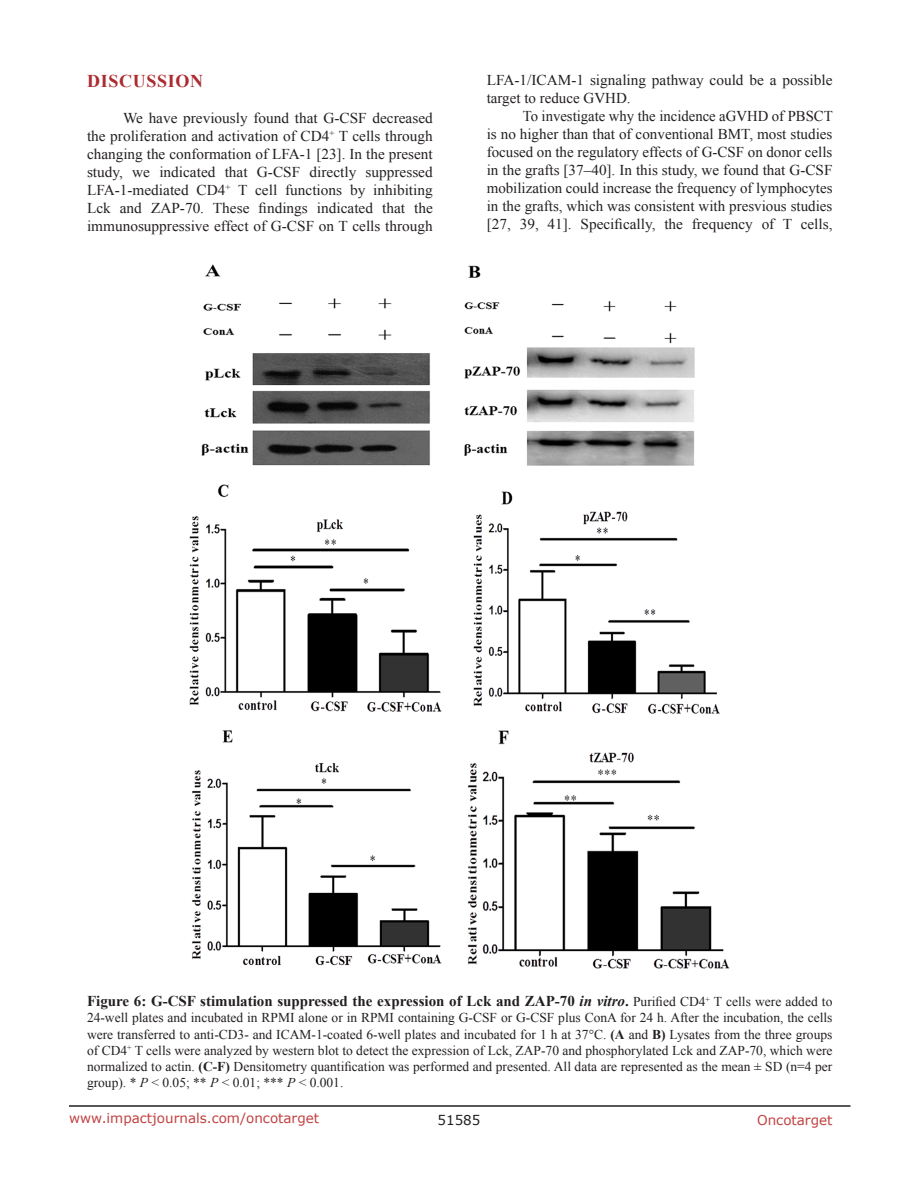
<style>
.page{position:relative;width:918px;height:1188px;background:#fff}
.page>*{position:absolute;margin:0;border:0;box-sizing:border-box;transform-origin:0 0}
.Heading{font:700 18px "Times New Roman";letter-spacing:.035em;color:#ac2b31}
.BodyText{font:15px/18px "Times New Roman";color:#231f20;text-align:justify}
.figuretext{font:700 15px "Times New Roman";color:#231f20}
.figuretext-2{font:13.5px/16.2px "Times New Roman";color:#231f20;text-align:justify}
.t1{font:13.5px "Verdana";color:#c24141}
.t2{font:13.5px "Verdana";color:#231f20}
.s1{font-style:italic}
.s2{font-weight:400;font-size:13.5px}
.s3{font-weight:700}
</style>
<div class="page">
<hr style="left:69px;top:1105px;width:781px;height:2px;background:#231f20">
<img style="left:190px;top:264px;width:540px;height:705px">
<p class="Heading" style="left:87px;top:68px;width:117px">DISCUSSION</p>
<p class="BodyText" style="left:87px;top:109px;width:347px;text-indent:36px">We have previously found that G-CSF decreased the proliferation and activation of CD4<sup>+</sup> T cells through changing the conformation of LFA-1 [23]. In the present study, we indicated that G-CSF directly suppressed LFA-1-mediated CD4<sup>+</sup> T cell functions by inhibiting Lck and ZAP-70. These findings indicated that the immunosuppressive effect of G-CSF on T cells through</p>
<p class="BodyText" style="left:487px;top:71px;width:347px">LFA-1/ICAM-1 signaling pathway could be a possible target to reduce GVHD.</p>
<p class="BodyText" style="left:487px;top:107px;width:348px;text-indent:36px">To investigate why the incidence aGVHD of PBSCT is no higher than that of conventional BMT, most studies focused on the regulatory effects of G-CSF on donor cells in the grafts [37–40]. In this study, we found that G-CSF mobilization could increase the frequency of lymphocytes in the grafts, which was consistent with presvious studies [27, 39, 41]. Specifically, the frequency of T cells,</p>
<p class="figuretext" style="left:87px;top:990px;width:747px">Figure 6: G-CSF stimulation suppressed the expression of Lck and ZAP-70 <span class="s1">in vitro</span>. <span class="s2">Purified CD4</span><sup>+</sup> <span class="s2">T cells were added to</span></p>
<p class="figuretext-2" style="left:87px;top:1009px;width:747px">24-well plates and incubated in RPMI alone or in RPMI containing G-CSF or G-CSF plus ConA for 24 h. After the incubation, the cells were transferred to anti-CD3- and ICAM-1-coated 6-well plates and incubated for 1 h at 37°C. <span class="s3">(A</span> and <span class="s3">B)</span> Lysates from the three groups of CD4<sup>+</sup> T cells were analyzed by western blot to detect the expression of Lck, ZAP-70 and phosphorylated Lck and ZAP-70, which were normalized to actin. <span class="s3">(C-F)</span> Densitometry quantification was performed and presented. All data are represented as the mean ± SD (n=4 per group). * <span class="s1">P</span> &lt; 0.05; ** <span class="s1">P</span> &lt; 0.01; *** <span class="s1">P</span> &lt; 0.001.</p>
<p class="t1" style="left:69px;top:1109px;width:252px">www.impactjournals.com/oncotarget</p>
<p class="t2" style="left:438px;top:1111px;width:44px">51585</p>
<p class="t1" style="left:757px;top:1111px;width:77px">Oncotarget</p>
</div>
